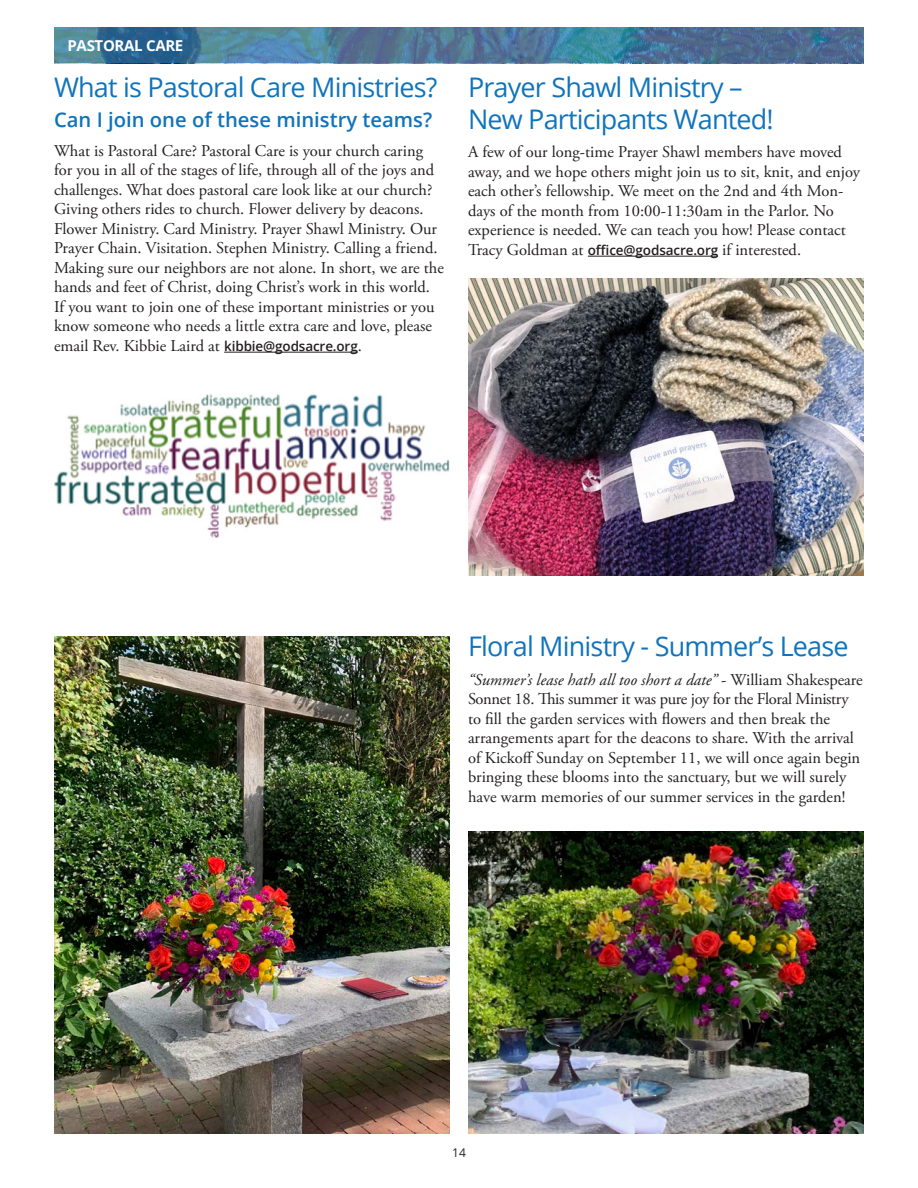
<style>
.page{position:relative;width:918px;height:1188px;background:#fff}
.page>*{position:absolute;margin:0;border:0;box-sizing:border-box;transform-origin:0 0}
._10_Head{font:27px/31.5px "Open Sans";letter-spacing:-.03em;color:#1074bc}
._20_Subhead{font:600 20.25px "Open Sans";color:#1074bc}
._50_Body{font:16.5px/19.5px "Adobe Garamond Pro";color:#231f20}
._00_Section_Title{font:700 15px "Open Sans";letter-spacing:-.02em;color:#fff}
.t1{font:12px "Open Sans";color:#231f20}
.s1{font-family:"Open Sans";font-weight:600;font-size:13.5px}
.s2{font-style:italic}
</style>
<div class="page">
<svg style="left:54px;top:27px;width:810px;height:36px;background:#497798"></svg>
<hr style="left:224px;top:352px;width:134px;height:1px;background:#231f20">
<img style="left:54px;top:394px;width:396px;height:144px">
<img style="left:468px;top:831px;width:396px;height:303px">
<hr style="left:588px;top:256px;width:130px;height:1px;background:#231f20">
<img style="left:468px;top:279px;width:396px;height:296px">
<img style="left:54px;top:636px;width:396px;height:498px">
<p class="_00_Section_Title" style="left:68px;top:35px;width:117px">PASTORAL CARE</p>
<p class="_10_Head" style="left:54px;top:71px;width:385px">What is Pastoral Care Ministries?</p>
<p class="_20_Subhead" style="left:54px;top:106px;width:380px">Can I join one of these ministry teams?</p>
<p class="_50_Body" style="left:54px;top:141px;width:392px">What is Pastoral Care? Pastoral Care is your church caring for you in all of the stages of life, through all of the joys and challenges. What does pastoral care look like at our church?<br>Giving others rides to church. Flower delivery by deacons.<br>Flower Ministry. Card Ministry. Prayer Shawl Ministry. Our Prayer Chain. Visitation. Stephen Ministry. Calling a friend.<br>Making sure our neighbors are not alone. In short, we are the hands and feet of Christ, doing Christ’s work in this world.<br>If you want to join one of these important ministries or you know someone who needs a little extra care and love, please email Rev. Kibbie Laird at <span class="s1">kibbie@godsacre.org</span>.</p>
<p class="_10_Head" style="left:468px;top:71px;width:307px">Prayer Shawl Ministry –<br>New Participants Wanted!</p>
<p class="_50_Body" style="left:468px;top:143px;width:394px">A few of our long-time Prayer Shawl members have moved away, and we hope others might join us to sit, knit, and enjoy each other’s fellowship. We meet on the 2nd and 4th Mon&shy;days of the month from 10:00-11:30am in the Parlor. No experience is needed. We can teach you how! Please contact Tracy Goldman at <span class="s1">office@godsacre.org</span> if interested.</p>
<p class="_10_Head" style="left:468px;top:630px;width:382px">Floral Ministry - Summer’s Lease</p>
<p class="_50_Body" style="left:468px;top:670px;width:396px"><span class="s2">“Summer’s lease hath all too short a date”</span> - William Shakespeare Sonnet 18. This summer it was pure joy for the Floral Ministry to fill the garden services with flowers and then break the arrangements apart for the deacons to share. With the arrival of Kickoff Sunday on September 11, we will once again begin bringing these blooms into the sanctuary, but we will surely have warm memories of our summer services in the garden!</p>
<p class="t1" style="left:452px;top:1144px;width:15px">14</p>
</div>
